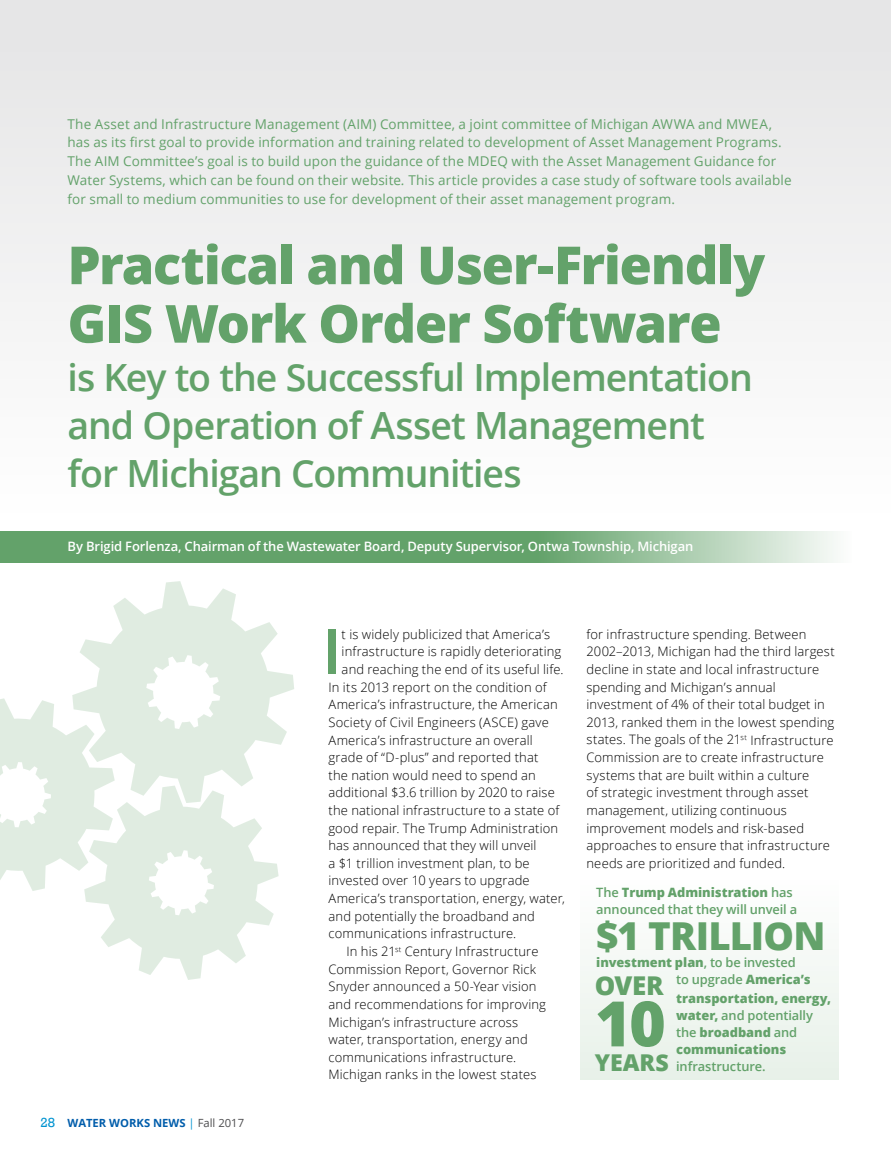
<style>
.page{position:relative;width:891px;height:1161px;background:#fff}
.page>*{position:absolute;margin:0;border:0;box-sizing:border-box;transform-origin:0 0}
.t1{font:800 62.7px "Open Sans";color:#63a26a}
.t2{font:600 62.4px "Open Sans";color:#63a26a}
.t3{font:800 52.5px/58.5px "Open Sans";letter-spacing:-.025em;color:#63a26a}
.t4{font:800 38.55px "Open Sans";letter-spacing:-.02em;color:#63a26a}
.t5{font:600 37.5px/48px "Open Sans";letter-spacing:-.03em;color:#63a26a}
.t6{font:800 25.95px "Open Sans";color:#63a26a}
.t7{font:800 23.1px "Open Sans";color:#63a26a}
.t8{font:13.5px/18.8px "Open Sans";letter-spacing:.01em;color:#63a26a}
.t9{font:300 12.9px/17.7px "Open Sans";letter-spacing:.01em;color:#000}
.t10{font:800 12.9px/17.1px "Open Sans";letter-spacing:-.005em;color:#63a26a}
.t11{font:600 12.9px "Open Sans";letter-spacing:-.005em;color:#fff}
.t12{font:600 12.9px/17.1px "Open Sans";letter-spacing:-.01em;color:#63a26a}
.t13{font:700 11.25px "Open Sans";color:#015dab}
.s1{font-style:italic}
.s2{font-family:"Rockwell";font-weight:400;font-size:13.5px;color:#0093d0}
.s3{font-weight:400;color:#0093d0}
.s4{font-weight:400;color:#4d4d4f}
.s5{font-weight:800}
.s6{font-weight:600}
</style>
<div class="page">
<svg style="left:72px;top:581px;width:222px;height:164px;fill:#e0ece1"></svg>
<svg style="left:0;top:698px;width:279px;height:282px"></svg>
<div style="left:0;top:0;width:891px;height:520px;background:#f1f1f2"></div>
<svg style="left:0;top:531px;width:834px;height:31px;background:#7cb182"></svg>
<div style="left:580px;top:870px;width:259px;height:210px;background:#f3f8f4"></div>
<p class="t8" style="left:68px;top:114px;width:726px">The Asset and Infrastructure Management (AIM) Committee, a joint committee of Michigan AWWA and MWEA, has as its first goal to provide information and training related to development of Asset Management Programs.<br>The AIM Committee’s goal is to build upon the guidance of the MDEQ with the Asset Management Guidance for Water Systems, which can be found on their website<span class="s1">.</span> This article provides a case study of software tools available for small to medium communities to use for development of their asset management program.</p>
<h3 class="t3" style="left:68px;top:233px;width:699px">Practical and User-Friendly<br>GIS Work Order Software</h3>
<h3 class="t5" style="left:68px;top:352px;width:687px">is Key to the Successful Implementation and Operation of Asset Management for Michigan Communities</h3>
<p class="t11" style="left:68px;top:538px;width:627px">By Brigid Forlenza, Chairman of the Wastewater Board, Deputy Supervisor, Ontwa Township, Michigan</p>
<p class="t13" style="left:40px;top:1115px;width:205px"><span class="s2">28</span> WATER WORKS NEWS <span class="s3">|</span> <span class="s4">Fall 2017</span></p>
<h2 class="t2" style="left:323px;top:609px;width:21px">I</h2>
<p class="t9" style="left:342px;top:625px;width:210px">t is widely publicized that America’s</p>
<p class="t9" style="left:342px;top:643px;width:221px">infrastructure is rapidly deteriorating</p>
<p class="t9" style="left:342px;top:660px;width:223px">and reaching the end of its useful life.</p>
<p class="t9" style="left:328px;top:678px;width:220px">In its 2013 report on the condition of</p>
<p class="t9" style="left:328px;top:695px;width:231px">America’s infrastructure, the American</p>
<p class="t9" style="left:328px;top:713px;width:222px">Society of Civil Engineers (ASCE) gave</p>
<p class="t9" style="left:328px;top:731px;width:206px">America’s infrastructure an overall</p>
<p class="t9" style="left:328px;top:748px;width:212px">grade of “D-plus” and reported that</p>
<p class="t9" style="left:328px;top:766px;width:209px">the nation would need to spend an</p>
<p class="t9" style="left:328px;top:783px;width:228px">additional $3.6 trillion by 2020 to raise</p>
<p class="t9" style="left:328px;top:801px;width:232px">the national infrastructure to a state of</p>
<p class="t9" style="left:328px;top:819px;width:231px">good repair. The Trump Administration</p>
<p class="t9" style="left:328px;top:836px;width:210px">has announced that they will unveil</p>
<p class="t9" style="left:328px;top:854px;width:203px">a $1 trillion investment plan, to be</p>
<p class="t9" style="left:328px;top:872px;width:203px">invested over 10 years to upgrade</p>
<p class="t9" style="left:328px;top:889px;width:238px">America’s transportation, energy, water,</p>
<p class="t9" style="left:328px;top:907px;width:208px">and potentially the broadband and</p>
<p class="t9" style="left:328px;top:924px;width:189px">communications infrastructure.</p>
<p class="t9" style="left:346px;top:942px;width:194px">In his 21<sup>st</sup> Century Infrastructure</p>
<p class="t9" style="left:328px;top:960px;width:209px">Commission Report, Governor Rick</p>
<p class="t9" style="left:328px;top:977px;width:210px">Snyder announced a 50-Year vision</p>
<p class="t9" style="left:328px;top:995px;width:219px">and recommendations for improving</p>
<p class="t9" style="left:328px;top:1013px;width:191px">Michigan’s infrastructure across</p>
<p class="t9" style="left:328px;top:1030px;width:201px">water, transportation, energy and</p>
<p class="t9" style="left:328px;top:1048px;width:189px">communications infrastructure.</p>
<p class="t9" style="left:328px;top:1066px;width:209px">Michigan ranks in the lowest states</p>
<p class="t9" style="left:586px;top:625px;width:250px">for infrastructure spending. Between 2002–2013, Michigan had the third largest decline in state and local infrastructure spending and Michigan’s annual investment of 4% of their total budget in 2013, ranked them in the lowest spending states. The goals of the 21<sup>st</sup> Infrastructure Commission are to create infrastructure systems that are built within a culture<br>of strategic investment through asset management, utilizing continuous improvement models and risk-based approaches to ensure that infrastructure needs are prioritized and funded.</p>
<p class="t12" style="left:596px;top:884px;width:202px">The <span class="s5">Trump Administration</span> has announced that they will unveil a</p>
<h3 class="t4" style="left:596px;top:907px;width:231px">$1 TRILLION</h3>
<p class="t10" style="left:676px;top:953px;width:136px;text-indent:-80px">investment plan<span class="s6">, to be invested to upgrade</span> America’s</p>
<p class="t10" style="left:676px;top:989px;width:156px">transportation, energy, water, <span class="s6">and potentially the</span> broadband <span class="s6">and </span>communications</p>
<p class="t12" style="left:676px;top:1058px;width:91px">infrastructure.</p>
<h3 class="t6" style="left:595px;top:965px;width:70px">OVER</h3>
<h1 class="t1" style="left:595px;top:976px;width:72px">10</h1>
<h3 class="t7" style="left:595px;top:1045px;width:75px">YEARS</h3>
</div>
